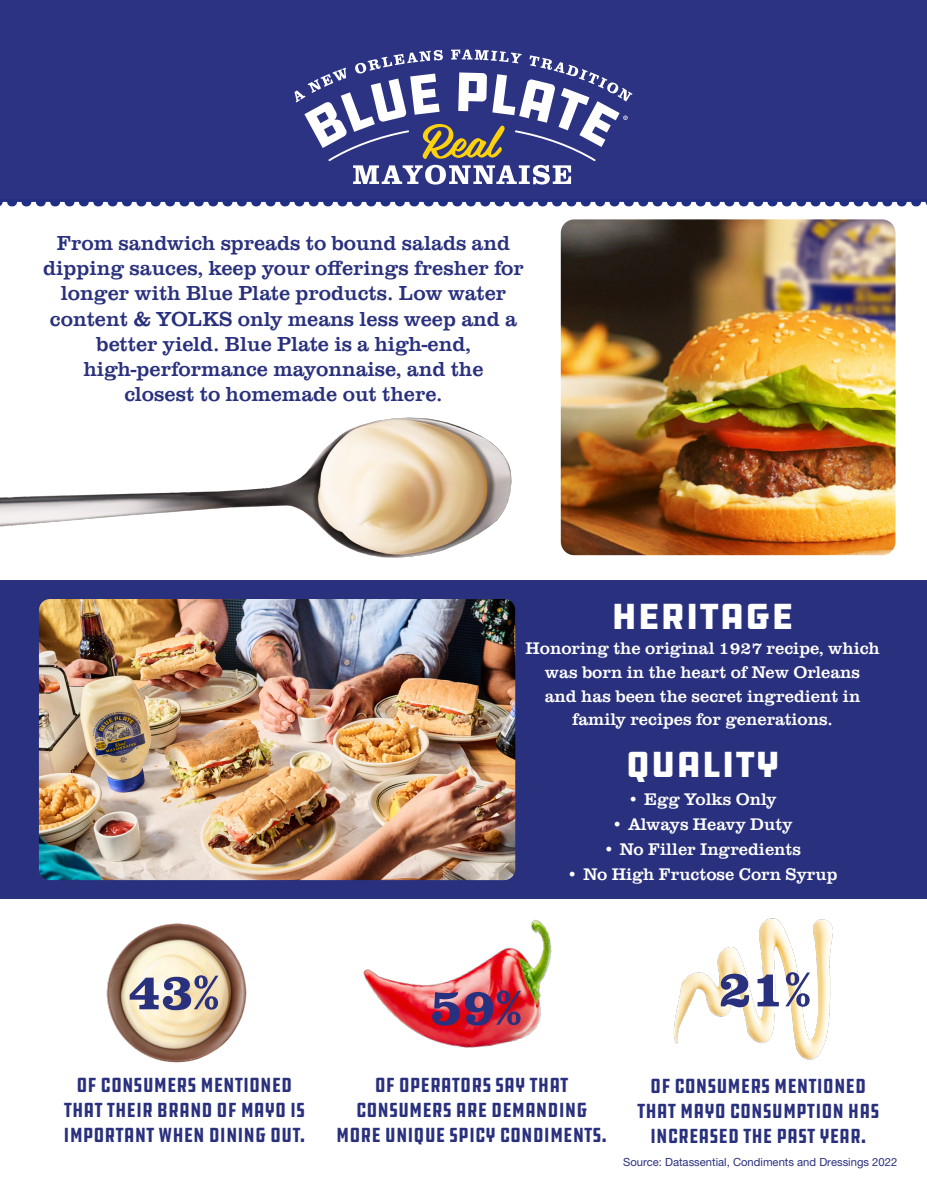
<style>
.page{position:relative;width:927px;height:1197px;background:#fff}
.page>*{position:absolute;margin:0;border:0;box-sizing:border-box;transform-origin:0 0}
.Paragraph_Style_1{font:37.35px "DDC Hardware";color:#fff}
.t1{font:21px/25.2px "Clarendon URW";color:#29307d;text-align:center}
.Paragraph_Style_1-2{font:condensed 21px/25.2px "DDC Hardware";color:#29307d;text-align:center}
.Paragraph_Style_1-3{font:17.4px/23.7px "Clarendon URW";color:#fff;text-align:center}
.Paragraph_Style_1-4{font:11.25px "Helvetica Neue LT Pro";color:#29307d}
</style>
<div class="page">
<img style="left:0;top:417px;width:512px;height:141px">
<div style="left:0;top:581px;width:927px;height:318px;background:#29307d"></div>
<img style="left:561px;top:219px;width:335px;height:336px">
<img style="left:39px;top:599px;width:476px;height:281px">
<div style="left:0;top:0;width:927px;height:198px;background:#2c3382"></div>
<svg style="left:0;top:50px;width:927px;height:156px"></svg>
<img style="left:106px;top:923px;width:141px;height:140px">
<svg style="left:130px;top:975px;width:88px;height:35px;background:#9c97a8"></svg>
<img style="left:673px;top:918px;width:160px;height:142px">
<svg style="left:721px;top:972px;width:89px;height:35px"></svg>
<img style="left:363px;top:920px;width:189px;height:128px">
<svg style="left:432px;top:990px;width:89px;height:36px;background:#8c345d"></svg>
<p class="t1" style="left:43px;top:229px;width:482px">From sandwich spreads to bound salads and dipping sauces, keep your offerings fresher for longer with Blue Plate products. Low water content &amp; YOLKS only means less weep and a better yield. Blue Plate is a high-end, high-performance mayonnaise, and the<br>closest to homemade out there.</p>
<p class="Paragraph_Style_1" style="left:611px;top:593px;width:184px">HERITAGE</p>
<p class="Paragraph_Style_1-3" style="left:525px;top:635px;width:356px">Honoring the original 1927 recipe, which was born in the heart of New Orleans<br>and has been the secret ingredient in family recipes for generations.</p>
<p class="Paragraph_Style_1" style="left:625px;top:740px;width:156px">QUALITY</p>
<p class="Paragraph_Style_1-3" style="left:627px;top:787px;width:151px">• Egg Yolks Only</p>
<p class="Paragraph_Style_1-3" style="left:612px;top:812px;width:182px">• Always Heavy Duty</p>
<p class="Paragraph_Style_1-3" style="left:603px;top:836px;width:200px">• No Filler Ingredients</p>
<p class="Paragraph_Style_1-3" style="left:567px;top:861px;width:273px">• No High Fructose Corn Syrup</p>
<p class="Paragraph_Style_1-2" style="left:77px;top:1073px;width:217px">OF CONSUMERS MENTIONED</p>
<p class="Paragraph_Style_1-2" style="left:64px;top:1098px;width:243px;text-align:left">THAT THEIR BRAND OF MAYO IS<br>IMPORTANT WHEN DINING OUT.</p>
<p class="Paragraph_Style_1-2" style="left:356px;top:1073px;width:233px">OF OPERATORS SAY THAT<br>CONSUMERS ARE DEMANDING</p>
<p class="Paragraph_Style_1-2" style="left:336px;top:1123px;width:273px">MORE UNIQUE SPICY CONDIMENTS.</p>
<p class="Paragraph_Style_1-2" style="left:637px;top:1073px;width:244px">OF CONSUMERS MENTIONED<br>THAT MAYO CONSUMPTION HAS<br>INCREASED THE PAST YEAR.</p>
<p class="Paragraph_Style_1-4" style="left:623px;top:1155px;width:276px">Source: Datassential, Condiments and Dressings 2022</p>
</div>
